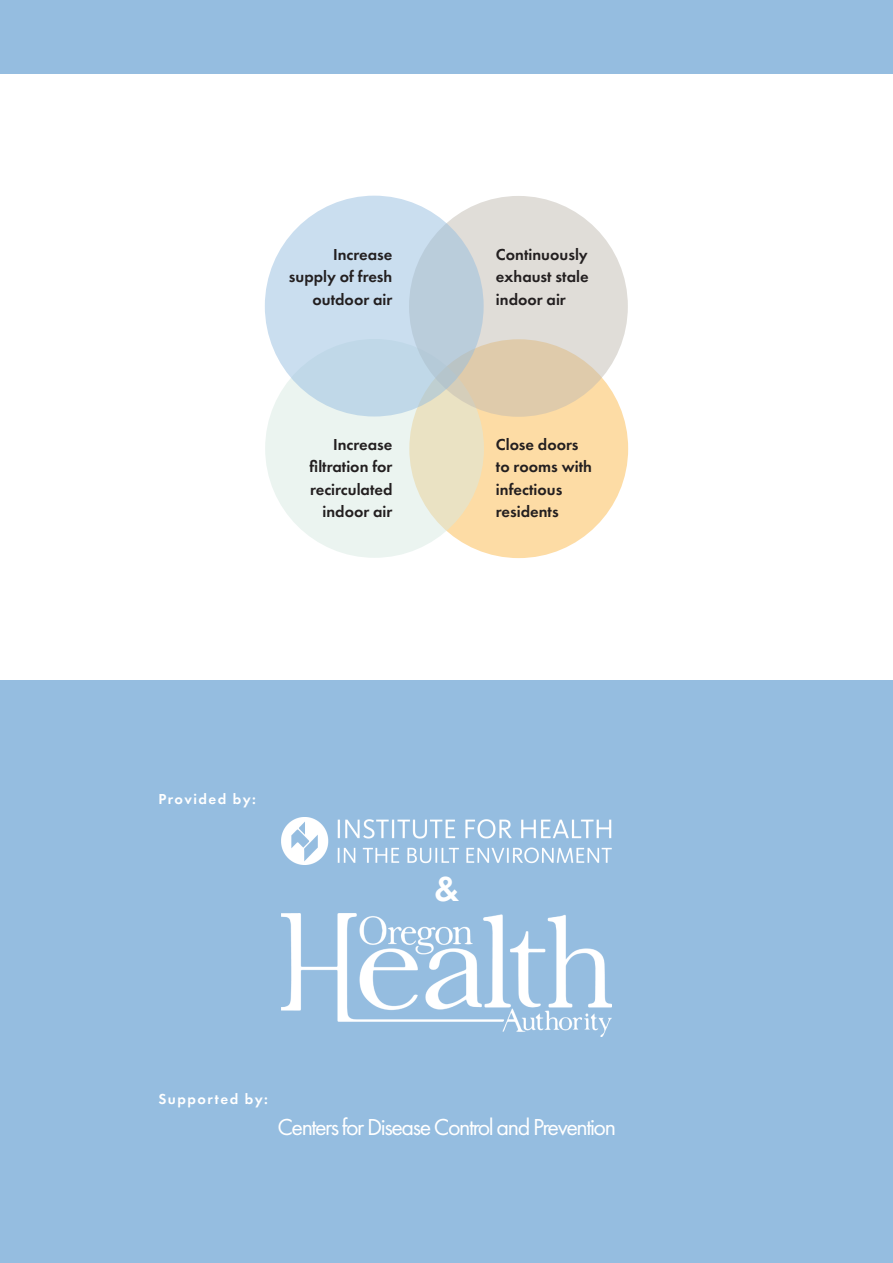
<style>
.page{position:relative;width:893px;height:1263px;background:#fff}
.page>*{position:absolute;margin:0;border:0;box-sizing:border-box;transform-origin:0 0}
.t1{font:600 36px "Futura PT";color:#fff}
.t2{font:24px "Futura PT";letter-spacing:-.06em;color:#fff}
.t3{font:600 16.5px/22.5px "Futura PT";color:#231f20;text-align:right}
.t4{font:600 15px "Futura PT";letter-spacing:.1em;color:#fff}
</style>
<div class="page">
<div style="left:0;top:0;width:893px;height:73px;background:#95bde0"></div>
<div style="left:0;top:680px;width:893px;height:583px;background:#95bde0"></div>
<div style="left:409px;top:339px;width:219px;height:219px;background:#fddca5;border-radius:50%"></div>
<svg style="left:265px;top:339px;width:219px;height:219px;background:#eaefe3"></svg>
<svg style="left:409px;top:196px;width:219px;height:221px;background:#dfd7cb"></svg>
<svg style="left:265px;top:196px;width:219px;height:220px;background:#c4d8e8"></svg>
<img style="left:282px;top:817px;width:329px;height:47px">
<img style="left:282px;top:913px;width:329px;height:124px">
<p class="t3" style="left:289px;top:243px;width:105px">Increase supply of fresh outdoor air</p>
<p class="t3" style="left:310px;top:433px;width:84px">Increase filtration for recirculated indoor air</p>
<p class="t3" style="left:496px;top:243px;width:94px;text-align:justify">Continuously exhaust stale indoor air</p>
<p class="t3" style="left:496px;top:433px;width:97px;text-align:left">Close doors to rooms with infectious residents</p>
<p class="t4" style="left:158px;top:790px;width:99px">Provided by:</p>
<h1 class="t1" style="left:434px;top:866px;width:27px">&amp;</h1>
<p class="t4" style="left:158px;top:1089px;width:111px">Supported by:</p>
<h2 class="t2" style="left:277px;top:1113px;width:340px">Centers for Disease Control and Prevention</h2>
</div>
